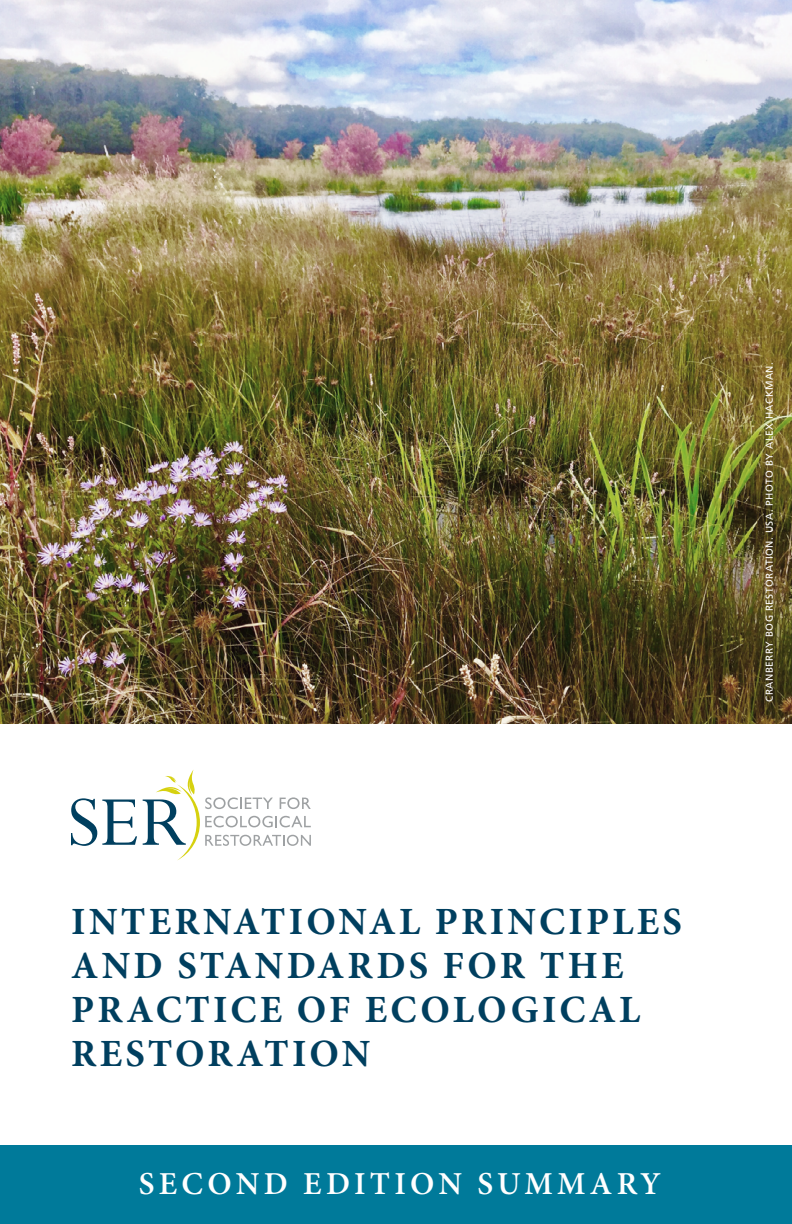
<style>
.page{position:relative;width:792px;height:1224px;background:#fff}
.page>*{position:absolute;margin:0;border:0;box-sizing:border-box;transform-origin:0 0}
.t1{font:700 38.6px/44px "Minion Pro";letter-spacing:.085em;color:#003f5f}
.t2{font:600 32px "Minion Pro";letter-spacing:.135em;color:#fff}
.t3{font:10px "Frutiger LT Std";letter-spacing:.05em;color:#fff}
</style>
<div class="page">
<img style="left:0;top:0;width:792px;height:723px">
<svg style="left:71px;top:798px;width:66px;height:48px"></svg>
<svg style="left:143px;top:770px;width:168px;height:90px"></svg>
<div style="left:0;top:1145px;width:792px;height:79px;background:#007a9a"></div>
<p class="t1" style="left:71px;top:899px;width:612px">INTERNATIONAL PRINCIPLES<br>AND STANDARDS FOR THE<br>PRACTICE OF ECOLOGICAL<br>RESTORATION</p>
<p class="t2" style="left:139px;top:1161px;width:523px">SECOND EDITION SUMMARY</p>
<p class="t3" style="left:763px;top:702px;width:342px;rotate:-90deg">CRANBERRY BOG RESTORATION. USA. PHOTO BY ALEX HACKMAN.</p>
</div>
